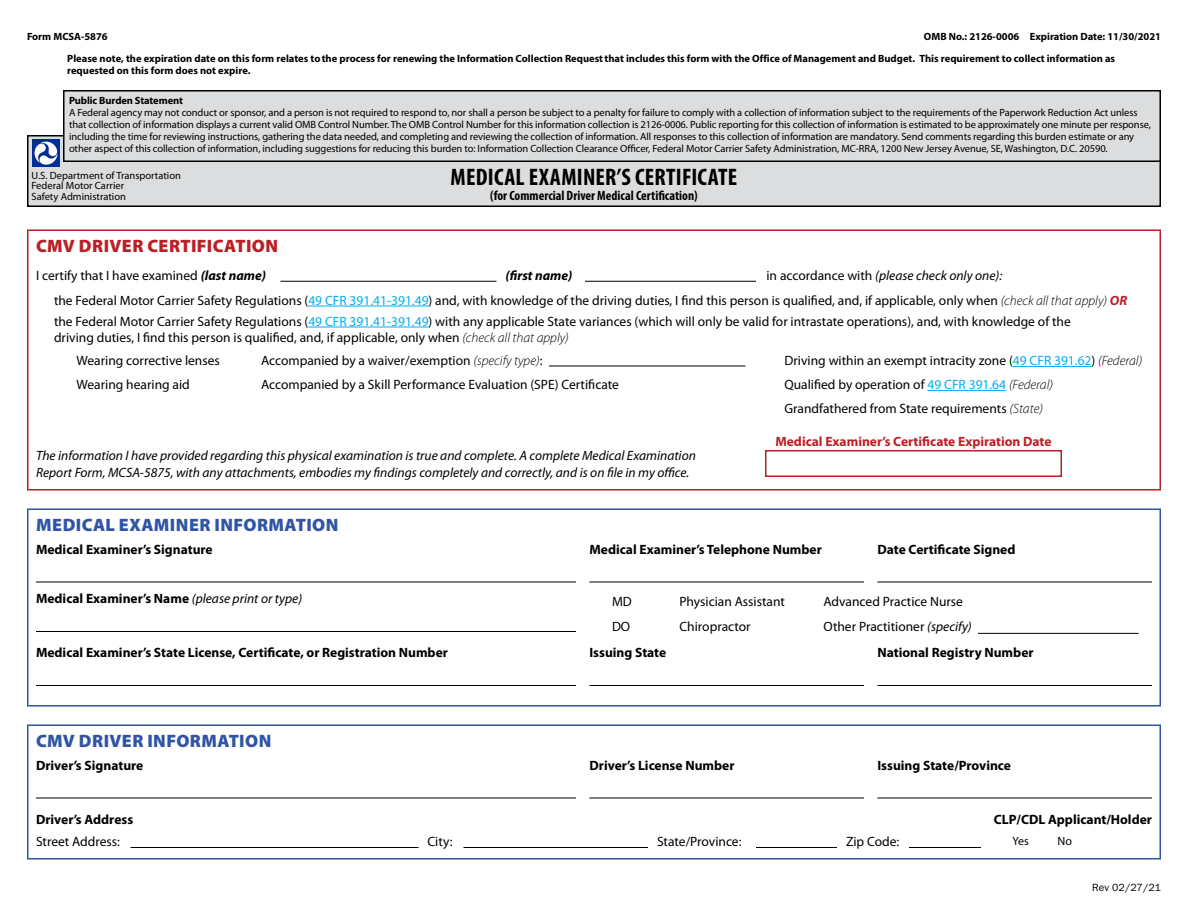
<style>
.page{position:relative;width:1188px;height:918px;background:#fff}
.page>*{position:absolute;margin:0;border:0;box-sizing:border-box;transform-origin:0 0}
.t1{font:700 condensed 24px "Myriad Pro";letter-spacing:.01em;color:#000}
.t2{font:900 18px "Myriad Pro";letter-spacing:.025em;color:#3155a4}
.t3{font:900 18px "Myriad Pro";letter-spacing:.02em;color:#ba2026}
.t4{font:13.5px/24px "Myriad Pro";color:#000}
.t5{font:700 13.5px "Myriad Pro";color:#000}
.t6{font:italic 13.5px/16.5px "Myriad Pro";color:#000}
.t7{font:700 13.5px "Myriad Pro";color:#ba2026}
.t8{font:700 condensed 13.5px "Myriad Pro";color:#000}
.t9{font:italic 700 13.5px "Myriad Pro";color:#000}
.t10{font:12px "Myriad Pro";color:#000}
.t11{font:10.5px/12px "Myriad Pro";letter-spacing:-.01em;color:#000}
.t12{font:700 10.5px/12.6px "Myriad Pro";color:#000}
.t13{font:10.5px "Franklin Gothic";color:#000}
.s1{font-weight:700}
.s2{font-weight:700;font-style:italic}
.s3{font-style:normal}
.s4{color:#00aeef}
.s5{font-weight:300;font-style:italic}
.s6{font-weight:700;font-style:italic;color:#ba2026}
.s7{font-weight:400;font-style:italic}
.s8{font-style:italic}
</style>
<div class="page">
<div style="left:28px;top:136px;width:1132px;height:70px;background:#dcddde"></div>
<div style="left:27px;top:135px;width:1134px;height:72px;border:2px solid #000"></div>
<div style="left:64px;top:91px;width:1096px;height:70px;background:#dcddde"></div>
<div style="left:63px;top:90px;width:1098px;height:72px;border:2px solid #000"></div>
<img style="left:32px;top:140px;width:27px;height:26px">
<div style="left:27px;top:230px;width:1134px;height:260px;border:2px solid #ba2026"></div>
<hr style="left:280px;top:281px;width:216px;height:1px;background:#000">
<hr style="left:585px;top:281px;width:171px;height:1px;background:#000">
<hr style="left:308px;top:306px;width:121px;height:1px;background:#00aeef">
<hr style="left:308px;top:327px;width:121px;height:1px;background:#00aeef">
<hr style="left:1013px;top:366px;width:79px;height:1px;background:#00aeef">
<hr style="left:928px;top:390px;width:78px;height:1px;background:#00aeef">
<hr style="left:549px;top:366px;width:197px;height:1px;background:#000">
<div style="left:765px;top:450px;width:297px;height:27px;border:2px solid #ba2026"></div>
<div style="left:27px;top:508px;width:1134px;height:198px;border:2px solid #3155a4"></div>
<div style="left:27px;top:724px;width:1134px;height:136px;border:2px solid #3155a4"></div>
<hr style="left:590px;top:582px;width:274px;height:1px;background:#000">
<hr style="left:590px;top:798px;width:274px;height:1px;background:#000">
<hr style="left:130px;top:847px;width:288px;height:1px;background:#000">
<hr style="left:464px;top:847px;width:184px;height:1px;background:#000">
<hr style="left:909px;top:847px;width:72px;height:1px;background:#000">
<hr style="left:36px;top:582px;width:540px;height:1px;background:#000">
<hr style="left:36px;top:798px;width:540px;height:1px;background:#000">
<hr style="left:878px;top:582px;width:274px;height:1px;background:#000">
<hr style="left:878px;top:685px;width:274px;height:1px;background:#000">
<hr style="left:978px;top:633px;width:160px;height:1px;background:#000">
<hr style="left:36px;top:631px;width:540px;height:1px;background:#000">
<hr style="left:36px;top:685px;width:540px;height:1px;background:#000">
<hr style="left:590px;top:685px;width:274px;height:1px;background:#000">
<hr style="left:878px;top:798px;width:274px;height:1px;background:#000">
<hr style="left:756px;top:847px;width:81px;height:1px;background:#000">
<p class="t12" style="left:27px;top:30px;width:82px">Form MCSA-5876</p>
<p class="t12" style="left:924px;top:30px;width:239px">OMB No.: 2126-0006 Expiration Date: 11/30/2021</p>
<p class="t12" style="left:67px;top:51px;width:1050px">Please note, the expiration date on this form relates to the process for renewing the Information Collection Request that includes this form with the Office of Management and Budget. This requirement to collect information as requested on this form does not expire.</p>
<p class="t11" style="left:69px;top:94px;width:1083px"><span class="s1">Public Burden Statement<br></span>A Federal agency may not conduct or sponsor, and a person is not required to respond to, nor shall a person be subject to a penalty for failure to comply with a collection of information subject to the requirements of the Paperwork Reduction Act unless that collection of information displays a current valid OMB Control Number. The OMB Control Number for this information collection is 2126-0006. Public reporting for this collection of information is estimated to be approximately one minute per response, including the time for reviewing instructions, gathering the data needed, and completing and reviewing the collection of information. All responses to this collection of information are mandatory. Send comments regarding this burden estimate or any other aspect of this collection of information, including suggestions for reducing this burden to: Information Collection Clearance Officer, Federal Motor Carrier Safety Administration, MC-RRA, 1200 New Jersey Avenue, SE, Washington, D.C. 20590.</p>
<p class="t11" style="left:32px;top:170px;width:151px;line-height:10.5px">U.S. Department of Transportation<br>Federal Motor Carrier<br>Safety Administration</p>
<h2 class="t3" style="left:36px;top:234px;width:244px">CMV DRIVER CERTIFICATION</h2>
<p class="t4" style="left:36px;top:263px;width:232px">I certify that I have examined <span class="s2">(last name)</span></p>
<p class="t9" style="left:506px;top:266px;width:69px">(first name)</p>
<p class="t6" style="left:766px;top:267px;width:237px"><span class="s3">in accordance with</span> (please check only one):</p>
<p class="t4" style="left:54px;top:288px;width:1075px">the Federal Motor Carrier Safety Regulations (<span class="s4">49 CFR 391.41-391.49</span>) and, with knowledge of the driving duties, I find this person is qualified, and, if applicable, only when <span class="s5">(check all that apply)</span> <span class="s6">OR</span></p>
<p class="t4" style="left:54px;top:313px;width:1018px;line-height:16.5px">the Federal Motor Carrier Safety Regulations (<span class="s4">49 CFR 391.41-391.49</span>) with any applicable State variances (which will only be valid for intrastate operations), and, with knowledge of the driving duties, I find this person is qualified, and, if applicable, only when <span class="s5">(check all that apply)</span></p>
<p class="t4" style="left:77px;top:348px;width:145px">Wearing corrective lenses<br>Wearing hearing aid</p>
<p class="t4" style="left:261px;top:348px;width:359px">Accompanied by a waiver/exemption <span class="s5">(specify type)</span>:<br>Accompanied by a Skill Performance Evaluation (SPE) Certificate</p>
<p class="t4" style="left:784px;top:348px;width:359px">Driving within an exempt intracity zone (<span class="s4">49 CFR 391.62</span>) <span class="s5">(Federal)</span></p>
<h1 class="t1" style="left:451px;top:162px;width:288px">MEDICAL EXAMINER’S CERTIFICATE</h1>
<h1 class="t8" style="left:490px;top:187px;width:209px">(for Commercial Driver Medical Certification)</h1>
<p class="t4" style="left:784px;top:372px;width:270px">Qualified by operation of <span class="s4">49 CFR 391.64</span> <span class="s5">(Federal)<br></span>Grandfathered from State requirements <span class="s5">(State)</span></p>
<p class="t6" style="left:36px;top:447px;width:662px">The information I have provided regarding this physical examination is true and complete. A complete Medical Examination<br>Report Form, MCSA-5875, with any attachments, embodies my findings completely and correctly, and is on file in my office.</p>
<h2 class="t2" style="left:36px;top:513px;width:304px">MEDICAL EXAMINER INFORMATION</h2>
<p class="t7" style="left:775px;top:433px;width:278px">Medical Examiner’s Certificate Expiration Date</p>
<p class="t5" style="left:36px;top:540px;width:178px">Medical Examiner’s Signature</p>
<p class="t5" style="left:590px;top:540px;width:234px">Medical Examiner’s Telephone Number</p>
<p class="t5" style="left:877px;top:540px;width:139px">Date Certificate Signed</p>
<p class="t5" style="left:36px;top:590px;width:268px">Medical Examiner’s Name <span class="s7">(please print or type)</span></p>
<p class="t4" style="left:612px;top:589px;width:21px">MD</p>
<p class="t4" style="left:680px;top:589px;width:107px">Physician Assistant</p>
<p class="t4" style="left:824px;top:589px;width:141px">Advanced Practice Nurse</p>
<p class="t4" style="left:612px;top:614px;width:20px">DO</p>
<p class="t4" style="left:680px;top:614px;width:73px">Chiropractor</p>
<p class="t4" style="left:824px;top:614px;width:150px">Other Practitioner <span class="s8">(specify)</span></p>
<p class="t5" style="left:36px;top:644px;width:414px">Medical Examiner’s State License, Certificate, or Registration Number</p>
<p class="t5" style="left:590px;top:644px;width:78px">Issuing State</p>
<p class="t5" style="left:877px;top:644px;width:158px">National Registry Number</p>
<h2 class="t2" style="left:36px;top:729px;width:237px">CMV DRIVER INFORMATION</h2>
<p class="t5" style="left:36px;top:756px;width:109px">Driver’s Signature</p>
<p class="t5" style="left:590px;top:756px;width:147px">Driver’s License Number</p>
<p class="t5" style="left:878px;top:756px;width:135px">Issuing State/Province</p>
<p class="t5" style="left:36px;top:810px;width:99px">Driver’s Address</p>
<p class="t5" style="left:994px;top:810px;width:160px">CLP/CDL Applicant/Holder</p>
<p class="t4" style="left:36px;top:829px;width:86px">Street Address:</p>
<p class="t4" style="left:428px;top:829px;width:27px">City:</p>
<p class="t4" style="left:657px;top:829px;width:86px">State/Province:</p>
<p class="t4" style="left:846px;top:829px;width:55px">Zip Code:</p>
<p class="t10" style="left:1012px;top:833px;width:18px">Yes</p>
<p class="t10" style="left:1058px;top:833px;width:16px">No</p>
<p class="t13" style="left:1092px;top:881px;width:70px">Rev 02/27/21</p>
</div>
